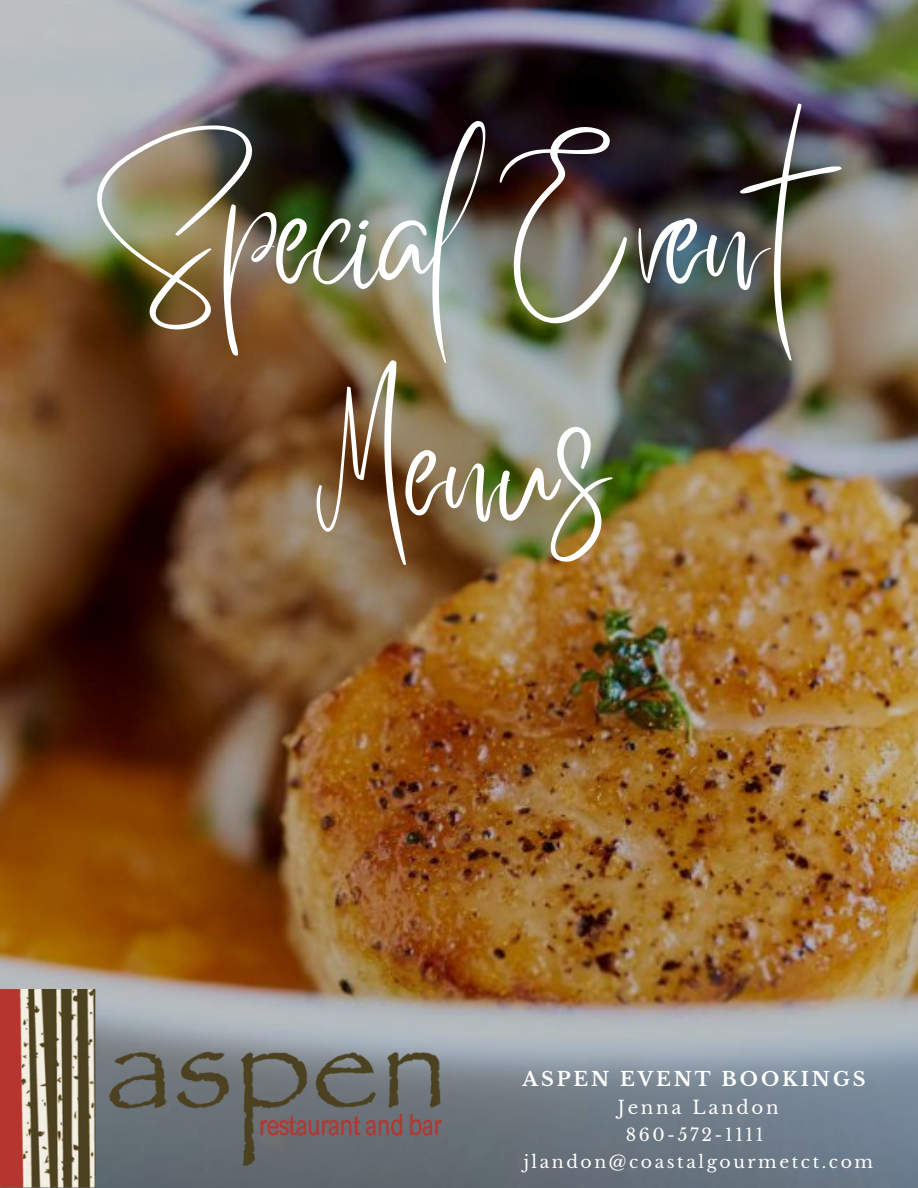
<style>
.page{position:relative;width:918px;height:1188px;background:#fff}
.page>*{position:absolute;margin:0;border:0;box-sizing:border-box;transform-origin:0 0}
.t1{font:126px "Better Saturday";letter-spacing:-.02em;color:#fff}
.t2{font:700 19.35px "Libre Baskerville";letter-spacing:.15em;color:#fff}
.t3{font:18.3px "Libre Baskerville";letter-spacing:.15em;color:#fff}
.t4{font:17.25px "Libre Baskerville";letter-spacing:.15em;color:#fff}
</style>
<div class="page">
<img style="left:0;top:0;width:918px;height:1188px">
<img style="left:0;top:989px;width:459px;height:198px">
<p class="t1" style="left:95px;top:212px;width:773px">Special Event</p>
<p class="t1" style="left:313px;top:444px;width:299px">Menus</p>
<p class="t2" style="left:523px;top:1068px;width:345px">ASPEN EVENT BOOKINGS</p>
<p class="t3" style="left:618px;top:1097px;width:163px">Jenna Landon</p>
<p class="t4" style="left:626px;top:1125px;width:139px">860-572-1111</p>
<p class="t4" style="left:524px;top:1152px;width:351px">jlandon@coastalgourmetct.com</p>
</div>
